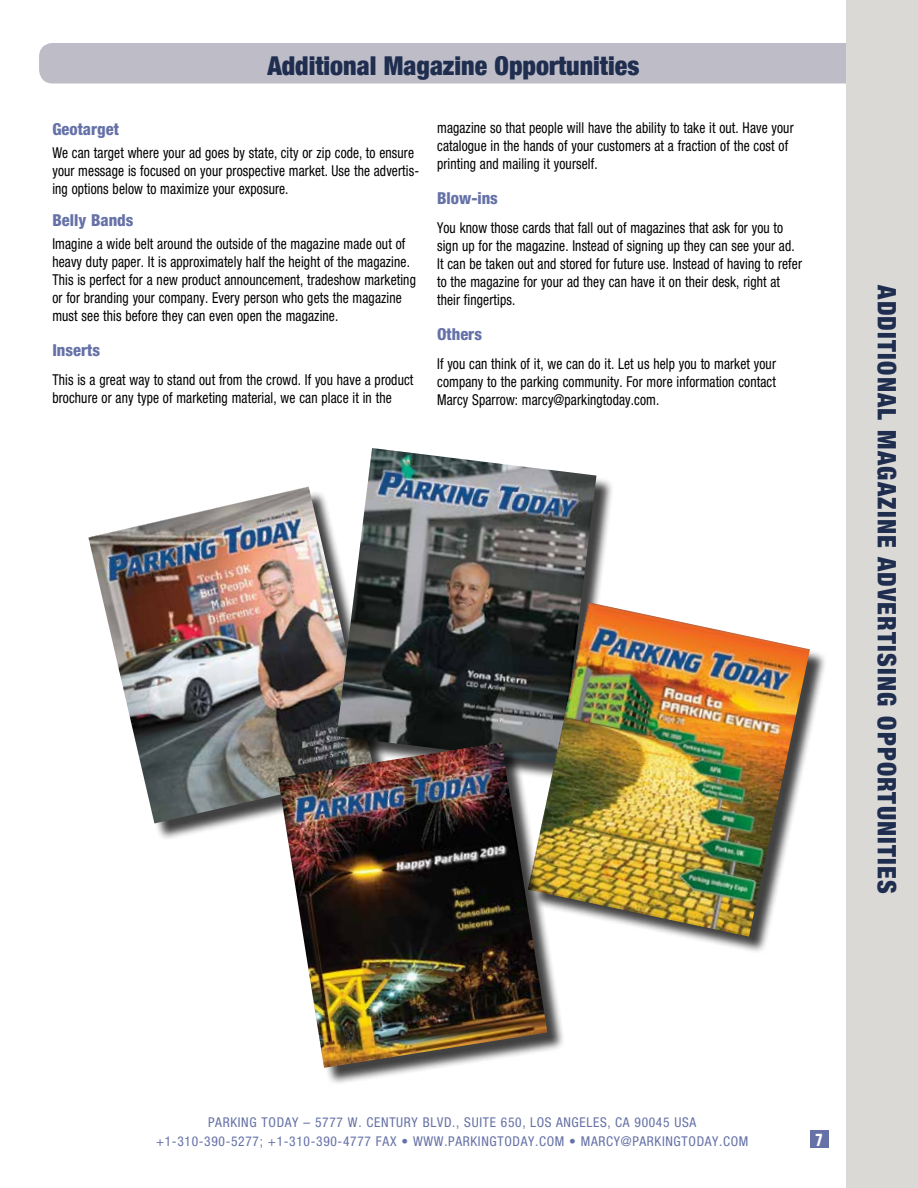
<style>
.page{position:relative;width:918px;height:1188px;background:#fff}
.page>*{position:absolute;margin:0;border:0;box-sizing:border-box;transform-origin:0 0}
.t1{font:900 condensed 25.95px "Helvetica Neue";color:#1f2d4f}
.t2{font:900 condensed 25.5px "Helvetica Neue";letter-spacing:.05em;color:#1f2d4f}
.t3{font:700 condensed 18px "Folio BT";color:#fff}
.t4{font:800 condensed 16.5px "Helvetica Neue";color:#6571a7}
.t5{font:condensed 15px/18px "Helvetica Neue";letter-spacing:.01em;color:#000;scale:.9 1}
.t6{font:condensed 13.5px/19.5px "Helvetica Neue";letter-spacing:.05em;color:#6571a7;text-align:center}
</style>
<div class="page">
<div style="left:810px;top:1130px;width:18px;height:18px;background:#6571a7"></div>
<div style="left:39px;top:43px;width:847px;height:41px;background:#bdbcc7;border-radius:14px"></div>
<div style="left:846px;top:0;width:72px;height:1188px;background:#dad9d6"></div>
<div style="left:92px;top:490px;width:300px;height:351px;background:#000;opacity:.75"></div>
<img style="left:88px;top:487px;width:249px;height:337px">
<div style="left:340px;top:451px;width:274px;height:331px;background:#000;opacity:.75"></div>
<img style="left:337px;top:448px;width:259px;height:294px">
<div style="left:531px;top:605px;width:297px;height:350px;background:#000;opacity:.75"></div>
<img style="left:528px;top:602px;width:282px;height:335px">
<div style="left:281px;top:745px;width:284px;height:341px;background:#000;opacity:.75"></div>
<img style="left:278px;top:742px;width:269px;height:326px">
<h1 class="t1" style="left:267px;top:44px;width:374px">Additional Magazine Opportunities</h1>
<p class="t4" style="left:52px;top:119px;width:68px">Geotarget</p>
<p class="t5" style="left:52px;top:144px;width:409px">We can target where your ad goes by state, city or zip code, to ensure your message is focused on your prospective market. Use the advertis&shy;ing options below to maximize your exposure.</p>
<p class="t4" style="left:52px;top:210px;width:83px">Belly Bands</p>
<p class="t5" style="left:52px;top:235px;width:405px">Imagine a wide belt around the outside of the magazine made out of heavy duty paper. It is approximately half the height of the magazine.<br>This is perfect for a new product announcement, tradeshow marketing or for branding your company. Every person who gets the magazine must see this before they can even open the magazine.</p>
<p class="t4" style="left:52px;top:340px;width:49px">Inserts</p>
<p class="t5" style="left:52px;top:371px;width:403px">This is a great way to stand out from the crowd. If you have a product brochure or any type of marketing material, we can place it in the</p>
<p class="t5" style="left:437px;top:119px;width:398px">magazine so that people will have the ability to take it out. Have your catalogue in the hands of your customers at a fraction of the cost of printing and mailing it yourself.</p>
<p class="t4" style="left:437px;top:188px;width:62px">Blow-ins</p>
<p class="t5" style="left:437px;top:219px;width:407px">You know those cards that fall out of magazines that ask for you to sign up for the magazine. Instead of signing up they can see your ad.<br>It can be taken out and stored for future use. Instead of having to refer to the magazine for your ad they can have it on their desk, right at their fingertips.</p>
<p class="t4" style="left:437px;top:324px;width:46px">Others</p>
<p class="t5" style="left:437px;top:354px;width:378px;text-align:justify">If you can think of it, we can do it. Let us help you to market your company to the parking community. For more information contact Marcy Sparrow: marcy@parkingtoday.com.</p>
<h2 class="t2" style="left:908px;top:285px;width:610px;rotate:90deg">ADDITIONAL MAGAZINE ADVERTISING OPPORTUNITIES</h2>
<p class="t6" style="left:156px;top:1112px;width:594px">PARKING TODAY – 5777 W. CENTURY BLVD., SUITE 650, LOS ANGELES, CA 90045 USA +1-310-390-5277; +1-310-390-4777 FAX • WWW.PARKINGTODAY.COM • MARCY@PARKINGTODAY.COM</p>
<p class="t3" style="left:815px;top:1128px;width:9px">7</p>
</div>
